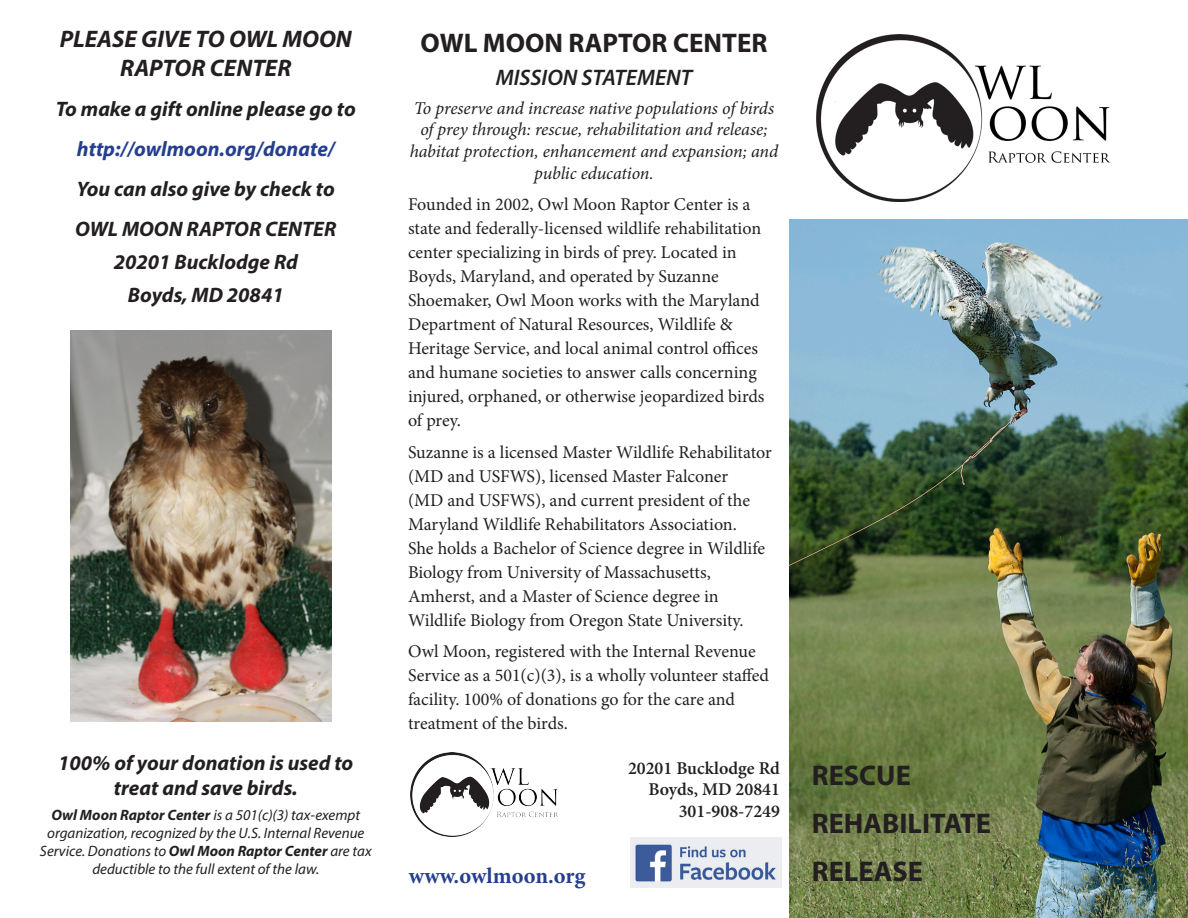
<style>
.page{position:relative;width:1188px;height:918px;background:#fff}
.page>*{position:absolute;margin:0;border:0;box-sizing:border-box;transform-origin:0 0}
.t1{font:700 28.5px "Myriad Pro";color:#231f20}
.t2{font:700 27px "Myriad Pro";color:#231f20}
.t3{font:italic 700 24px/28.8px "Myriad Pro";color:#231f20;text-align:center}
.t4{font:italic 600 22.5px "Myriad Pro";color:#231f20}
.t5{font:700 22.5px "Minion Pro";color:#253f8e}
.t6{font:italic 700 21px/25.2px "Myriad Pro";color:#231f20;text-align:center}
.t7{font:italic 700 21px "Myriad Pro";color:#253f8e}
.t8{font:18px/24px "Minion Pro";color:#231f20}
.t9{font:italic 18px/21.6px "Minion Pro";letter-spacing:-.01em;color:#231f20;text-align:center}
.t10{font:600 18px "Minion Pro";color:#231f20}
.t11{font:italic 15px/18px "Myriad Pro";color:#231f20;text-align:center}
.s1{font-weight:700}
</style>
<div class="page">
<img style="left:789px;top:220px;width:399px;height:698px">
<img style="left:71px;top:331px;width:260px;height:390px">
<img style="left:817px;top:35px;width:294px;height:167px">
<img style="left:410px;top:752px;width:148px;height:85px">
<img style="left:630px;top:837px;width:152px;height:50px">
<p class="t3" style="left:60px;top:24px;width:294px">PLEASE GIVE TO OWL MOON<br>RAPTOR CENTER</p>
<p class="t6" style="left:56px;top:95px;width:302px">To make a gift online please go to</p>
<p class="t7" style="left:77px;top:135px;width:259px">http://owlmoon.org/donate/</p>
<p class="t6" style="left:77px;top:176px;width:260px">You can also give by check to</p>
<p class="t6" style="left:75px;top:216px;width:263px">OWL MOON RAPTOR CENTER</p>
<p class="t6" style="left:114px;top:249px;width:186px">20201 Bucklodge Rd</p>
<p class="t6" style="left:128px;top:281px;width:157px">Boyds, MD 20841</p>
<p class="t6" style="left:58px;top:749px;width:297px">100% of your donation is used to treat and save birds.</p>
<p class="t11" style="left:40px;top:806px;width:333px"><span class="s1">Owl Moon Raptor Center</span> is a 501(c)(3) tax-exempt organization, recognized by the U.S. Internal Revenue Service. Donations to <span class="s1">Owl Moon Raptor Center</span> are tax deductible to the full extent of the law.</p>
<p class="t2" style="left:421px;top:25px;width:348px">OWL MOON RAPTOR CENTER</p>
<p class="t4" style="left:496px;top:63px;width:198px">MISSION STATEMENT</p>
<p class="t9" style="left:410px;top:97px;width:370px">To preserve and increase native populations of birds of prey through: rescue, rehabilitation and release; habitat protection, enhancement and expansion; and public education.</p>
<p class="t8" style="left:408px;top:192px;width:358px">Founded in 2002, Owl Moon Raptor Center is a state and federally-licensed wildlife rehabilitation center specializing in birds of prey. Located in Boyds, Maryland, and operated by Suzanne Shoemaker, Owl Moon works with the Maryland Department of Natural Resources, Wildlife &amp; Heritage Service, and local animal control offices and humane societies to answer calls concerning injured, orphaned, or otherwise jeopardized birds of prey.</p>
<p class="t8" style="left:408px;top:440px;width:365px">Suzanne is a licensed Master Wildlife Rehabilitator (MD and USFWS), licensed Master Falconer<br>(MD and USFWS), and current president of the Maryland Wildlife Rehabilitators Association.<br>She holds a Bachelor of Science degree in Wildlife Biology from University of Massachusetts, Amherst, and a Master of Science degree in Wildlife Biology from Oregon State University.</p>
<p class="t8" style="left:408px;top:639px;width:363px">Owl Moon, registered with the Internal Revenue Service as a 501(c)(3), is a wholly volunteer staffed facility. 100% of donations go for the care and treatment of the birds.</p>
<p class="t10" style="left:628px;top:755px;width:153px">20201 Bucklodge Rd</p>
<p class="t10" style="left:648px;top:777px;width:133px">Boyds, MD 20841</p>
<p class="t10" style="left:679px;top:799px;width:103px">301-908-7249</p>
<p class="t5" style="left:409px;top:860px;width:178px">www.owlmoon.org</p>
<p class="t1" style="left:812px;top:756px;width:101px">RESCUE</p>
<p class="t1" style="left:812px;top:804px;width:181px">REHABILITATE</p>
<p class="t1" style="left:812px;top:852px;width:113px">RELEASE</p>
</div>
